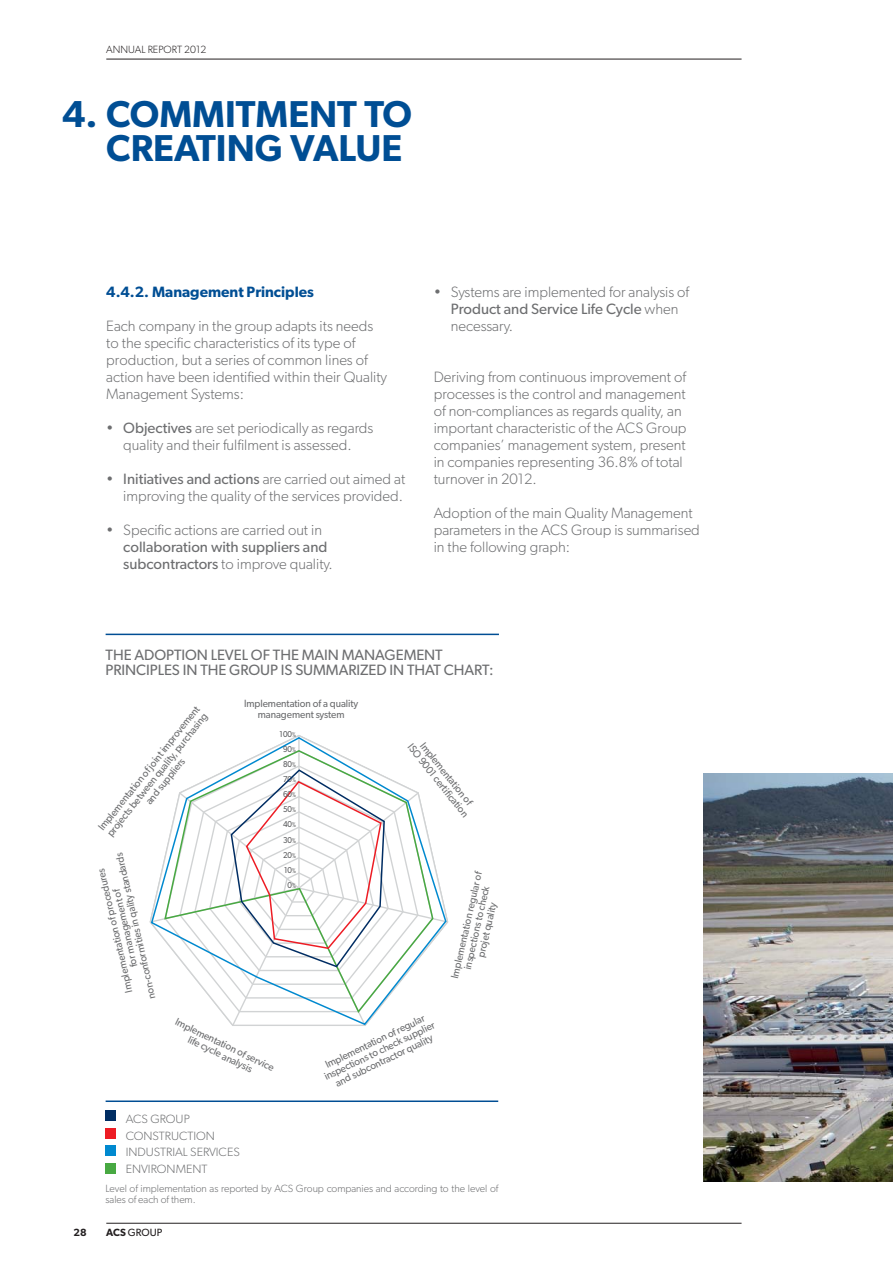
<style>
.page{position:relative;width:893px;height:1263px;background:#fff}
.page>*{position:absolute;margin:0;border:0;box-sizing:border-box;transform-origin:0 0}
.t1{font:600 37.5px/34px "Gibson";color:#004e94;text-align:right}
.t2{font:300 15px/17px "Gibson";color:#6d6e70}
.t3{font:15px/17px "Gibson";letter-spacing:-.005em;color:#6d6e70}
.t4{font:600 15px "Gibson";color:#004e94}
.t5{font:300 12px/16.6px "Gibson";color:#6d6e70}
.t6{font:10.5px/10.5px "Gibson";letter-spacing:-.005em;color:#6d6e70;text-align:center;scale:.95 1}
.t7{font:300 10.5px/10.5px "Gibson";letter-spacing:-.005em;color:#6d6e70}
.t8{font:300 10.5px "Gibson";color:#231f20}
.t9{font:10.5px "Gibson";color:#231f20}
.t10{font:600 10.5px "Gibson";color:#231f20}
.t11{font:8.55px/15px "Gibson";color:#58595b;text-align:right;scale:.9 1}
.s1{font-weight:400}
.s2{font-weight:300}
.s3{font-size:6.9px}
.s4{font-weight:600}
</style>
<div class="page">
<hr style="left:106px;top:1223px;width:636px;height:1px;background:#231f20">
<hr style="left:106px;top:59px;width:636px;height:1px;background:#231f20">
<hr style="left:106px;top:634px;width:393px;height:1px;background:#004e94">
<hr style="left:106px;top:1100px;width:392px;height:2px;background:#004e94">
<div style="left:106px;top:1111px;width:10px;height:10px;background:#002d63"></div>
<div style="left:106px;top:1128px;width:10px;height:10px;background:#ed1c24"></div>
<div style="left:106px;top:1145px;width:10px;height:10px;background:#0089cf"></div>
<svg style="left:230px;top:736px;width:138px;height:32px"></svg>
<div style="left:106px;top:1163px;width:10px;height:10px;background:#48a942"></div>
<svg style="left:149px;top:768px;width:300px;height:258px"></svg>
<img style="left:704px;top:773px;width:189px;height:408px">
<p class="t8" style="left:106px;top:46px;width:102px">ANNUAL REPORT 2012</p>
<h1 class="t1" style="left:62px;top:101px;width:351px">4. COMMITMENT TO<br>CREATING VALUE</h1>
<p class="t4" style="left:106px;top:286px;width:209px">4.4.2. Management Principles</p>
<p class="t2" style="left:106px;top:319px;width:282px">Each company in the group adapts its needs to the specific characteristics of its type of production, but a series of common lines of action have been identified within their Quality Management Systems:</p>
<p class="t2" style="left:106px;top:421px;width:269px;text-align:center">• <span class="s1">Objectives</span> are set periodically as regards quality and their fulfilment is assessed.</p>
<p class="t2" style="left:106px;top:472px;width:300px;text-align:right">• <span class="s1">Initiatives and actions</span> are carried out aimed at improving the quality of the services provided.</p>
<p class="t2" style="left:106px;top:523px;width:217px">• Specific actions are carried out in</p>
<p class="t3" style="left:123px;top:540px;width:211px">collaboration with suppliers and subcontractors <span class="s2">to improve quality.</span></p>
<p class="t2" style="left:451px;top:285px;width:240px;text-indent:-17px">• Systems are implemented for analysis of<br><span class="s1">Product and Service Life Cycle</span> when necessary.</p>
<p class="t2" style="left:434px;top:370px;width:254px">Deriving from continuous improvement of processes is the control and management of non-compliances as regards quality, an important characteristic of the ACS Group companies’ management system, present in companies representing 36.8% of total turnover in 2012.</p>
<p class="t2" style="left:434px;top:506px;width:268px">Adoption of the main Quality Management parameters in the ACS Group is summarised in the following graph:</p>
<p class="t3" style="left:106px;top:649px;width:390px;line-height:15px">THE ADOPTION LEVEL OF THE MAIN MANAGEMENT<br>PRINCIPLES IN THE GROUP IS SUMMARIZED IN THAT CHART:</p>
<p class="t6" style="left:244px;top:700px;width:122px">Implementation of a quality management system</p>
<p class="t6" style="left:97px;top:826px;width:166px;rotate:-51deg">Implementation of joint improvement projects between quality, purchasing and suppliers</p>
<p class="t6" style="left:128px;top:1004px;width:159px;rotate:-103deg">Implementation of procedures<br>for management of non-conformities in qality standards</p>
<p class="t6" style="left:178px;top:1017px;width:116px;rotate:26deg">Implementation of service life cycle analysis</p>
<p class="t6" style="left:319px;top:1064px;width:129px;rotate:-26deg">Implementation of regular inspections to check supplier and subcontractor quality</p>
<p class="t11" style="left:280px;top:728px;width:19px">100<span class="s3">%<br></span>90<span class="s3">%<br></span>80<span class="s3">%<br></span>70<span class="s3">%<br></span>60<span class="s3">%<br></span>50<span class="s3">%<br></span>40<span class="s3">%<br></span>30<span class="s3">%<br></span>20<span class="s3">%<br></span>10<span class="s3">%<br></span>0<span class="s3">%</span></p>
<p class="t6" style="left:425px;top:741px;width:83px;rotate:51deg">Implementation of</p>
<p class="t6" style="left:413px;top:742px;width:97px;rotate:51deg">ISO 9001 certifi cation</p>
<p class="t6" style="left:450px;top:977px;width:116px;rotate:-77deg">Implementation regular of inspections to check projet quality</p>
<p class="t5" style="left:126px;top:1112px;width:116px">ACS GROUP<br>CONSTRUCTION<br>INDUSTRIAL SERVICES<br>ENVIRONMENT</p>
<p class="t10" style="left:73px;top:1229px;width:15px">28</p>
<p class="t7" style="left:106px;top:1184px;width:394px">Level of implementation as reported by ACS Group companies and according to the level of sales of each of them.</p>
<p class="t9" style="left:106px;top:1229px;width:57px"><span class="s4">ACS</span> GROUP</p>
</div>
